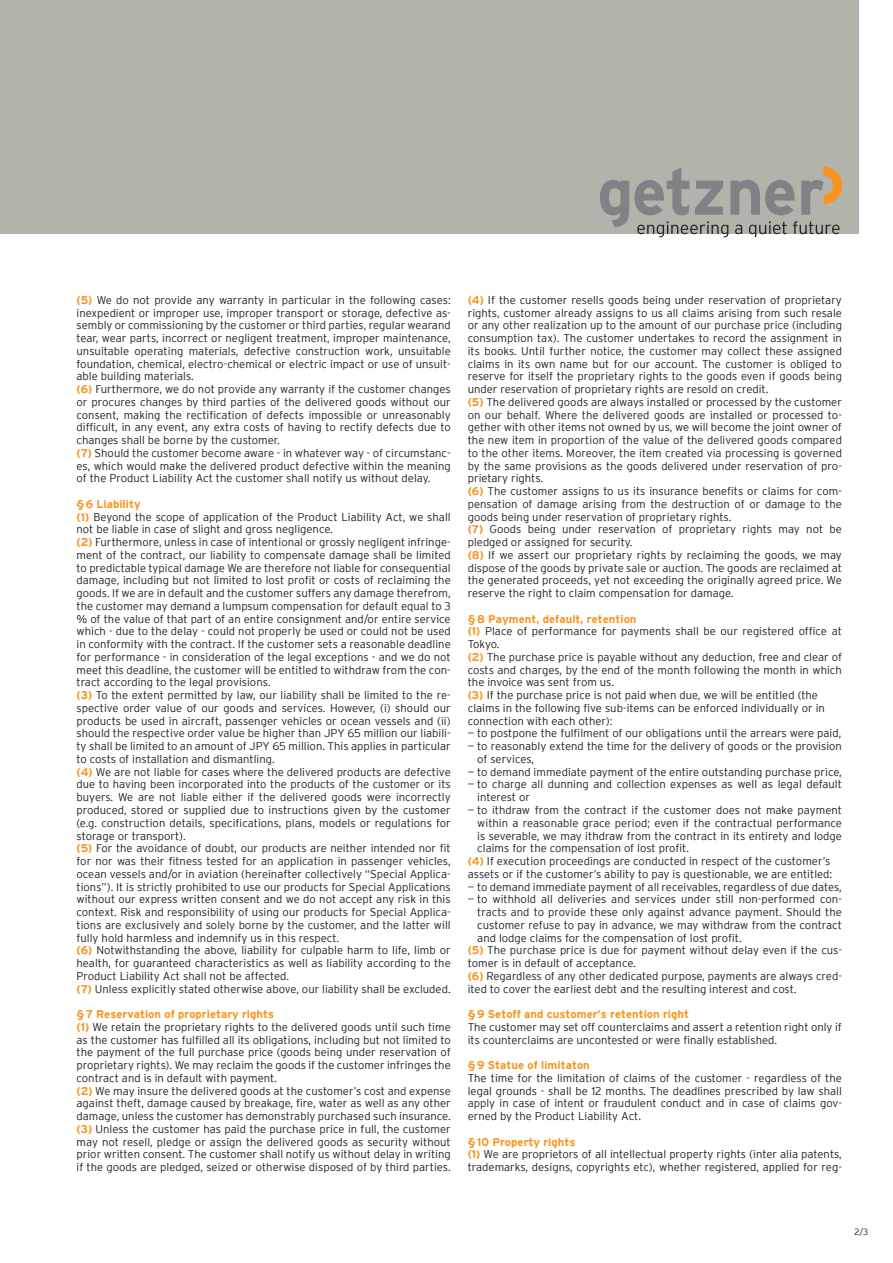
<style>
.page{position:relative;width:893px;height:1263px;background:#fff}
.page>*{position:absolute;margin:0;border:0;box-sizing:border-box;transform-origin:0 0}
.t1{font:300 11.25px/12.8px "Interstate";color:#231f20}
.t2{font:700 11.25px "Interstate";color:#f7941d}
.t3{font:300 9px "Interstate";color:#231f20}
.s1{font-weight:700;color:#f7941d}
</style>
<div class="page">
<div style="left:0;top:0;width:859px;height:234px;background:#b2b3ab"></div>
<svg style="left:600px;top:167px;width:242px;height:70px"></svg>
<p class="t1" style="left:77px;top:293px;width:376px"><span class="s1">(5)</span> We do not provide any warranty in particular in the following cases: inexpedient or improper use, improper transport or storage, defective as&shy;sembly or commissioning by the customer or third parties, regular wearand tear, wear parts, incorrect or negligent treatment, improper maintenance, unsuitable operating materials, defective construction work, unsuitable foundation, chemical, electro-chemical or electric impact or use of unsuit&shy;able building materials.<br><span class="s1">(6)</span> Furthermore, we do not provide any warranty if the customer changes or procures changes by third parties of the delivered goods without our consent, making the rectification of defects impossible or unreasonably difficult, in any event, any extra costs of having to rectify defects due to changes shall be borne by the customer.<br><span class="s1">(7)</span> Should the customer become aware - in whatever way - of circumstanc&shy;es, which would make the delivered product defective within the meaning of the Product Liability Act the customer shall notify us without delay.</p>
<p class="t1" style="left:77px;top:497px;width:376px"><span class="s1">§ 6 Liability<br>(1)</span> Beyond the scope of application of the Product Liability Act, we shall not be liable in case of slight and gross negligence.<br><span class="s1">(2)</span> Furthermore, unless in case of intentional or grossly negligent infringe&shy;ment of the contract, our liability to compensate damage shall be limited to predictable typical damage We are therefore not liable for consequential damage, including but not limited to lost profit or costs of reclaiming the goods. If we are in default and the customer suffers any damage therefrom, the customer may demand a lumpsum compensation for default equal to 3 % of the value of that part of an entire consignment and/or entire service which - due to the delay - could not properly be used or could not be used in conformity with the contract. If the customer sets a reasonable deadline for performance - in consideration of the legal exceptions - and we do not meet this deadline, the customer will be entitled to withdraw from the con&shy;tract according to the legal provisions.<br><span class="s1">(3)</span> To the extent permitted by law, our liability shall be limited to the re&shy;spective order value of our goods and services. However, (i) should our products be used in aircraft, passenger vehicles or ocean vessels and (ii) should the respective order value be higher than JPY 65 million our liabili&shy;ty shall be limited to an amount of JPY 65 million. This applies in particular to costs of installation and dismantling.<br><span class="s1">(4)</span> We are not liable for cases where the delivered products are defective due to having been incorporated into the products of the customer or its buyers. We are not liable either if the delivered goods were incorrectly produced, stored or supplied due to instructions given by the customer (e.g. construction details, specifications, plans, models or regulations for storage or transport).<br><span class="s1">(5)</span> For the avoidance of doubt, our products are neither intended nor fit for nor was their fitness tested for an application in passenger vehicles, ocean vessels and/or in aviation (hereinafter collectively “Special Applica&shy;tions”). It is strictly prohibited to use our products for Special Applications without our express written consent and we do not accept any risk in this context. Risk and responsibility of using our products for Special Applica&shy;tions are exclusively and solely borne by the customer, and the latter will fully hold harmless and indemnify us in this respect.<br><span class="s1">(6)</span> Notwithstanding the above, liability for culpable harm to life, limb or health, for guaranteed characteristics as well as liability according to the Product Liability Act shall not be affected.<br><span class="s1">(7)</span> Unless explicitly stated otherwise above, our liability shall be excluded.</p>
<p class="t1" style="left:77px;top:1007px;width:376px"><span class="s1">§ 7 Reservation of proprietary rights<br>(1)</span> We retain the proprietary rights to the delivered goods until such time as the customer has fulfilled all its obligations, including but not limited to the payment of the full purchase price (goods being under reservation of proprietary rights). We may reclaim the goods if the customer infringes the contract and is in default with payment.<br><span class="s1">(2)</span> We may insure the delivered goods at the customer’s cost and expense against theft, damage caused by breakage, fire, water as well as any other damage, unless the customer has demonstrably purchased such insurance. <span class="s1">(3)</span> Unless the customer has paid the purchase price in full, the customer may not resell, pledge or assign the delivered goods as security without prior written consent. The customer shall notify us without delay in writing if the goods are pledged, seized or otherwise disposed of by third parties.</p>
<p class="t1" style="left:468px;top:293px;width:376px"><span class="s1">(4)</span> If the customer resells goods being under reservation of proprietary rights, customer already assigns to us all claims arising from such resale or any other realization up to the amount of our purchase price (including consumption tax). The customer undertakes to record the assignment in its books. Until further notice, the customer may collect these assigned claims in its own name but for our account. The customer is obliged to reserve for itself the proprietary rights to the goods even if goods being under reservation of proprietary rights are resold on credit.<br><span class="s1">(5)</span> The delivered goods are always installed or processed by the customer on our behalf. Where the delivered goods are installed or processed to&shy;gether with other items not owned by us, we will become the joint owner of the new item in proportion of the value of the delivered goods compared to the other items. Moreover, the item created via processing is governed by the same provisions as the goods delivered under reservation of pro&shy;prietary rights.<br><span class="s1">(6)</span> The customer assigns to us its insurance benefits or claims for com&shy;pensation of damage arising from the destruction of or damage to the goods being under reservation of proprietary rights.<br><span class="s1">(7)</span> Goods being under reservation of proprietary rights may not be pledged or assigned for security.<br><span class="s1">(8)</span> If we assert our proprietary rights by reclaiming the goods, we may dispose of the goods by private sale or auction. The goods are reclaimed at the generated proceeds, yet not exceeding the originally agreed price. We reserve the right to claim compensation for damage.</p>
<p class="t1" style="left:468px;top:612px;width:376px"><span class="s1">§ 8 Payment, default, retention<br>(1)</span> Place of performance for payments shall be our registered office at Tokyo.<br><span class="s1">(2)</span> The purchase price is payable without any deduction, free and clear of costs and charges, by the end of the month following the month in which the invoice was sent from us.<br><span class="s1">(3)</span> If the purchase price is not paid when due, we will be entitled (the claims in the following five sub-items can be enforced individually or in connection with each other):</p>
<p class="t1" style="left:468px;top:727px;width:375px">— to postpone the fulfilment of our obligations until the arrears were paid,</p>
<p class="t1" style="left:477px;top:740px;width:366px;text-indent:-9px">— to reasonably extend the time for the delivery of goods or the provision of services,</p>
<p class="t1" style="left:468px;top:765px;width:376px">— to demand immediate payment of the entire outstanding purchase price,</p>
<p class="t1" style="left:477px;top:779px;width:366px;text-indent:-9px">— to charge all dunning and collection expenses as well as legal default interest or</p>
<p class="t1" style="left:468px;top:803px;width:376px">— to ithdraw from the contract if the customer does not make payment</p>
<p class="t1" style="left:477px;top:816px;width:366px">within a reasonable grace period; even if the contractual performance</p>
<p class="t1" style="left:477px;top:829px;width:366px">is severable, we may ithdraw from the contract in its entirety and lodge</p>
<p class="t1" style="left:477px;top:842px;width:213px">claims for the compensation of lost profit.</p>
<p class="t1" style="left:468px;top:855px;width:364px"><span class="s1">(4)</span> If execution proceedings are conducted in respect of the customer’s</p>
<p class="t1" style="left:468px;top:867px;width:366px">assets or if the customer’s ability to pay is questionable, we are entitled:</p>
<p class="t1" style="left:468px;top:880px;width:376px">— to demand immediate payment of all receivables, regardless of due dates,</p>
<p class="t1" style="left:468px;top:893px;width:376px">— to withhold all deliveries and services under still non-performed con-</p>
<p class="t1" style="left:477px;top:905px;width:366px">tracts and to provide these only against advance payment. Should the</p>
<p class="t1" style="left:477px;top:918px;width:366px">customer refuse to pay in advance, we may withdraw from the contract</p>
<p class="t1" style="left:477px;top:931px;width:266px">and lodge claims for the compensation of lost profit.</p>
<p class="t1" style="left:468px;top:944px;width:376px"><span class="s1">(5)</span> The purchase price is due for payment without delay even if the cus-</p>
<p class="t1" style="left:468px;top:957px;width:170px">tomer is in default of acceptance.</p>
<p class="t1" style="left:468px;top:969px;width:376px"><span class="s1">(6)</span> Regardless of any other dedicated purpose, payments are always cred-</p>
<p class="t1" style="left:468px;top:983px;width:330px">ited to cover the earliest debt and the resulting interest and cost.</p>
<p class="t2" style="left:468px;top:1010px;width:223px">§ 9 Setoff and customer’s retention right</p>
<p class="t1" style="left:468px;top:1020px;width:376px">The customer may set off counterclaims and assert a retention right only if its counterclaims are uncontested or were finally established.</p>
<p class="t2" style="left:468px;top:1061px;width:124px">§ 9 Statue of limitaton</p>
<p class="t1" style="left:468px;top:1072px;width:376px;text-align:justify">The time for the limitation of claims of the customer - regardless of the legal grounds - shall be 12 months. The deadlines prescribed by law shall apply in case of intent or fraudulent conduct and in case of claims gov&shy;erned by the Product Liability Act.</p>
<p class="t1" style="left:468px;top:1135px;width:376px"><span class="s1">§ 10 Property rights<br>(1)</span> We are proprietors of all intellectual property rights (inter alia patents, trademarks, designs, copyrights etc), whether registered, applied for reg-</p>
<p class="t3" style="left:854px;top:1226px;width:15px">2/3</p>
</div>
